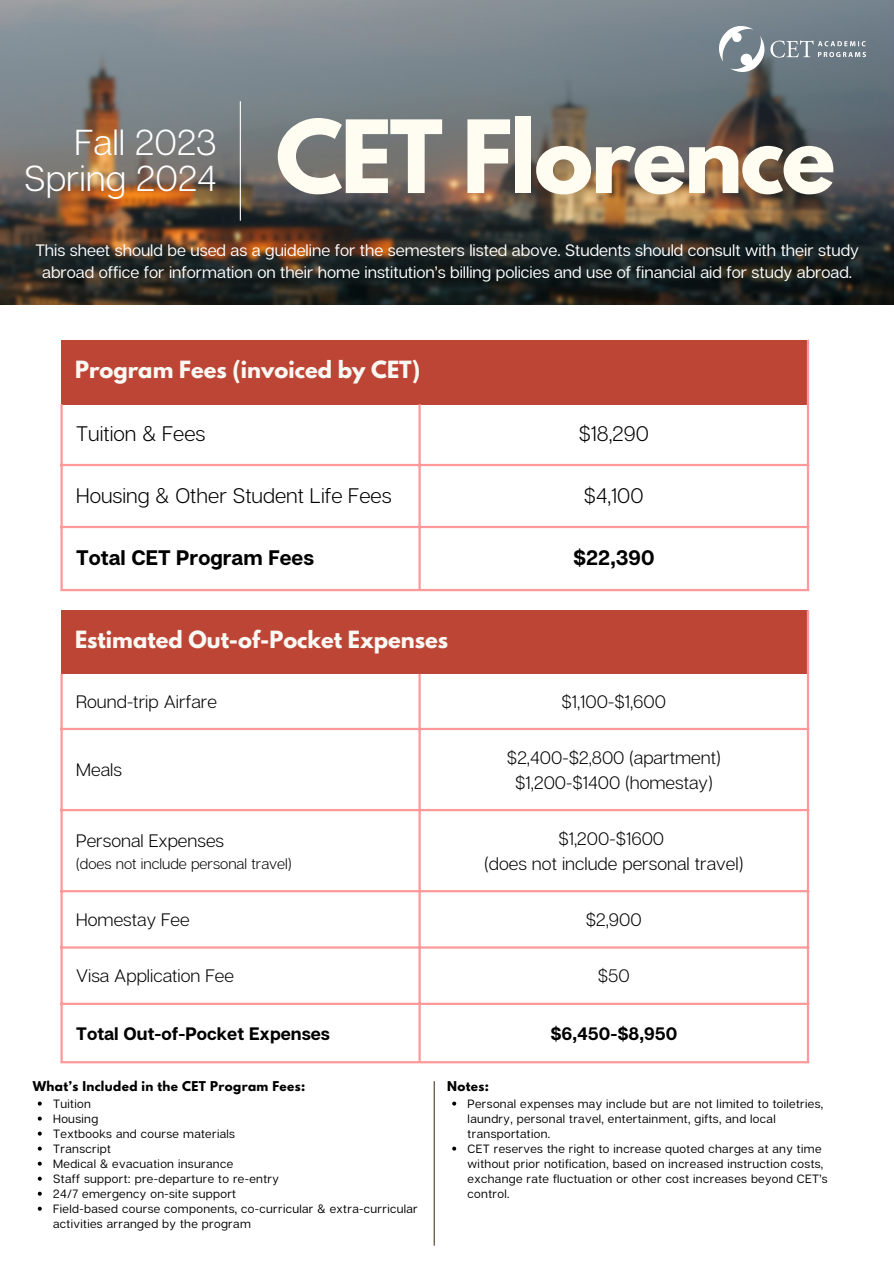
<style>
.page{position:relative;width:894px;height:1264px;background:#fff}
.page>*{position:absolute;margin:0;border:0;box-sizing:border-box;transform-origin:0 0}
.t1{font:700 89.25px "League Spartan";letter-spacing:-.03em;color:#fffcf1}
.t2{font:300 36px/36px "Articulat CF";color:#fff;text-align:right}
.t3{font:700 21px "League Spartan";color:#f9f8f3}
.t4{font:300 21px "Articulat CF";color:#000}
.t5{font:700 21px "Articulat CF";color:#000}
.t6{font:300 18px/24.8px "Articulat CF";color:#000;text-align:center}
.t7{font:700 18px "Articulat CF";color:#000}
.t8{font:16.5px/22.5px "Articulat CF";color:#fff;text-align:center}
.t9{font:300 15px "Articulat CF";color:#000}
.t10{font:12px/15px "Articulat CF";letter-spacing:.03em;color:#000}
.t11{font:700 12px "League Spartan";letter-spacing:.03em;color:#000}
</style>
<div class="page">
<img style="left:0;top:0;width:893px;height:304px">
<img style="left:719px;top:26px;width:146px;height:45px">
<hr style="left:433px;top:1081px;width:1px;height:164px;background:#453e22">
<hr style="left:240px;top:101px;width:1px;height:120px;background:#fff">
<div style="left:61px;top:340px;width:747px;height:64px;background:#bd4536"></div>
<hr style="left:60px;top:404px;width:3px;height:185px;background:#f99">
<hr style="left:418px;top:404px;width:2px;height:185px;background:#f99">
<hr style="left:806px;top:340px;width:2px;height:249px;background:#f99">
<hr style="left:60px;top:464px;width:748px;height:2px;background:#f99">
<hr style="left:60px;top:526px;width:748px;height:2px;background:#f99">
<hr style="left:60px;top:589px;width:748px;height:2px;background:#f99">
<div style="left:61px;top:610px;width:747px;height:64px;background:#bd4536"></div>
<hr style="left:60px;top:673px;width:3px;height:388px;background:#f99">
<hr style="left:418px;top:673px;width:2px;height:388px;background:#f99">
<hr style="left:806px;top:610px;width:2px;height:451px;background:#f99">
<hr style="left:60px;top:727px;width:748px;height:3px;background:#f99">
<hr style="left:60px;top:809px;width:748px;height:2px;background:#f99">
<hr style="left:60px;top:890px;width:748px;height:2px;background:#f99">
<hr style="left:60px;top:946px;width:748px;height:2px;background:#f99">
<hr style="left:60px;top:1002px;width:748px;height:2px;background:#f99">
<hr style="left:60px;top:1061px;width:748px;height:2px;background:#f99">
<svg style="left:38px;top:1101px;width:4px;height:4px"></svg>
<svg style="left:38px;top:1116px;width:4px;height:4px"></svg>
<svg style="left:38px;top:1131px;width:4px;height:4px"></svg>
<svg style="left:38px;top:1146px;width:4px;height:4px"></svg>
<svg style="left:38px;top:1161px;width:4px;height:4px"></svg>
<svg style="left:38px;top:1176px;width:4px;height:4px"></svg>
<svg style="left:38px;top:1191px;width:4px;height:4px"></svg>
<svg style="left:38px;top:1206px;width:4px;height:4px"></svg>
<svg style="left:452px;top:1101px;width:4px;height:4px"></svg>
<svg style="left:452px;top:1146px;width:4px;height:4px"></svg>
<h2 class="t2" style="left:24px;top:124px;width:194px">Fall 2023<br>Spring 2024</h2>
<h1 class="t1" style="left:275px;top:113px;width:561px">CET Florence</h1>
<h3 class="t8" style="left:35px;top:238px;width:824px">This sheet should be used as a guideline for the semesters listed above. Students should consult with their study abroad office for information on their home institution’s billing policies and use of financial aid for study abroad.</h3>
<h3 class="t3" style="left:75px;top:359px;width:346px">Program Fees (invoiced by CET)</h3>
<h3 class="t4" style="left:76px;top:421px;width:131px">Tuition &amp; Fees</h3>
<h3 class="t4" style="left:578px;top:421px;width:72px">$18,290</h3>
<h3 class="t4" style="left:76px;top:483px;width:317px">Housing &amp; Other Student Life Fees</h3>
<h3 class="t4" style="left:583px;top:483px;width:61px">$4,100</h3>
<h3 class="t5" style="left:76px;top:544px;width:239px">Total CET Program Fees</h3>
<h3 class="t5" style="left:573px;top:544px;width:83px">$22,390</h3>
<h3 class="t3" style="left:75px;top:628px;width:374px">Estimated Out-of-Pocket Expenses</h3>
<h3 class="t6" style="left:76px;top:688px;width:142px">Round-trip Airfare</h3>
<h3 class="t6" style="left:561px;top:688px;width:106px">$1,100-$1,600</h3>
<h3 class="t6" style="left:76px;top:757px;width:47px">Meals</h3>
<h3 class="t6" style="left:76px;top:827px;width:149px">Personal Expenses</h3>
<p class="t9" style="left:76px;top:853px;width:217px">(does not include personal travel)</p>
<h3 class="t6" style="left:507px;top:744px;width:215px">$2,400-$2,800 (apartment) $1,200-$1400 (homestay)</h3>
<h3 class="t6" style="left:484px;top:825px;width:260px">$1,200-$1600<br>(does not include personal travel)</h3>
<h3 class="t6" style="left:76px;top:906px;width:115px">Homestay Fee</h3>
<h3 class="t6" style="left:585px;top:906px;width:57px">$2,900</h3>
<h3 class="t6" style="left:76px;top:963px;width:159px">Visa Application Fee</h3>
<h3 class="t6" style="left:597px;top:963px;width:33px">$50</h3>
<h3 class="t7" style="left:76px;top:1022px;width:255px">Total Out-of-Pocket Expenses</h3>
<h3 class="t7" style="left:550px;top:1022px;width:128px">$6,450-$8,950</h3>
<p class="t11" style="left:33px;top:1079px;width:274px">What’s Included in the CET Program Fees:</p>
<p class="t10" style="left:53px;top:1095px;width:366px">Tuition<br>Housing<br>Textbooks and course materials<br>Transcript<br>Medical &amp; evacuation insurance<br>Staff support: pre-departure to re-entry<br>24/7 emergency on-site support<br>Field-based course components, co-curricular &amp; extra-curricular activities arranged by the program</p>
<p class="t11" style="left:447px;top:1079px;width:43px">Notes:</p>
<p class="t10" style="left:467px;top:1095px;width:361px">Personal expenses may include but are not limited to toiletries, laundry, personal travel, entertainment, gifts, and local transportation.<br>CET reserves the right to increase quoted charges at any time without prior notification, based on increased instruction costs, exchange rate fluctuation or other cost increases beyond CET’s control.</p>
</div>
